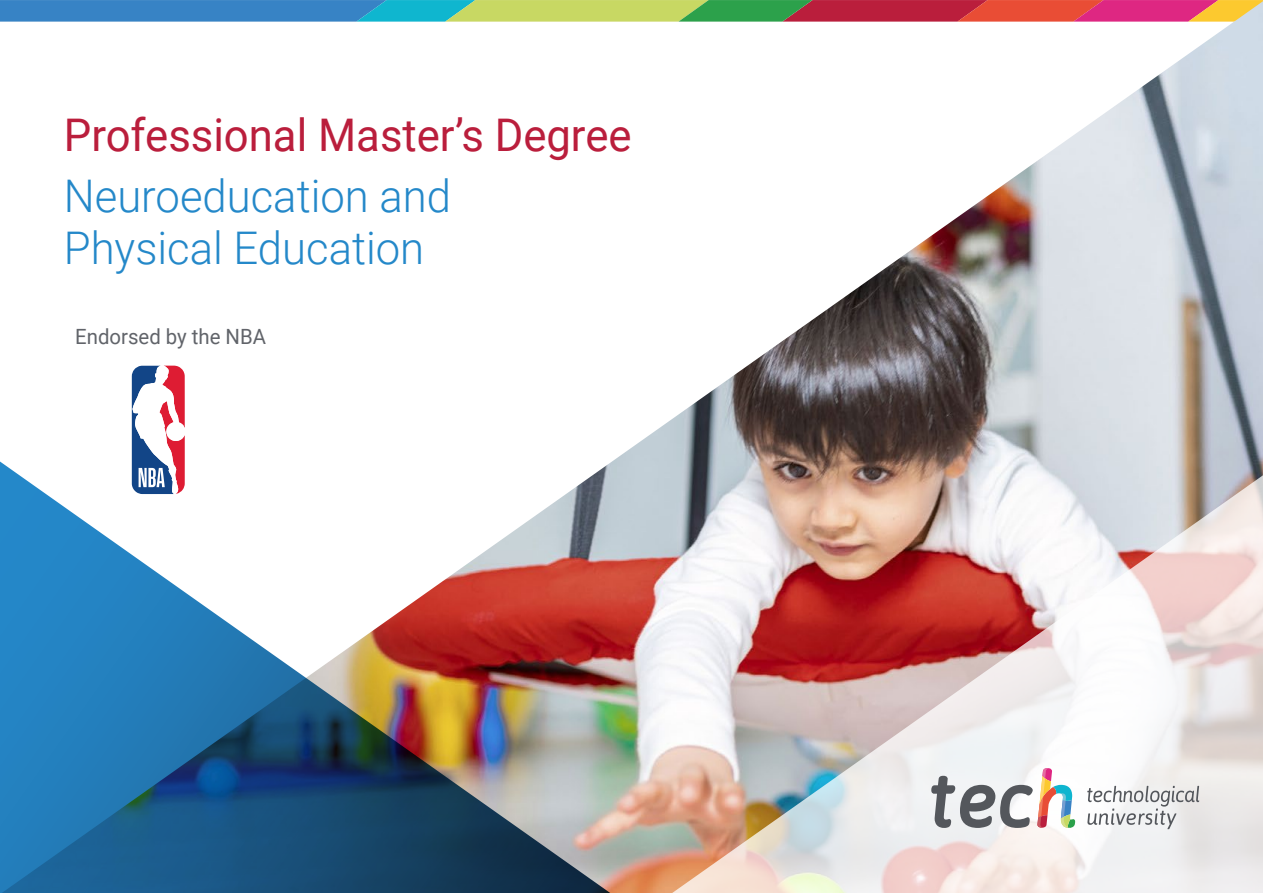
<style>
.page{position:relative;width:1263px;height:893px;background:#fff}
.page>*{position:absolute;margin:0;border:0;box-sizing:border-box;transform-origin:0 0}
.t1{font:300 45px/52.5px "Roboto";color:#2488c9}
.t2{font:45px "Roboto";color:#ba1e3c}
.t3{font:21px "Roboto";color:#61646a}
</style>
<div class="page">
<svg style="left:0;top:0;width:1263px;height:22px"></svg>
<img style="left:2px;top:1px;width:1261px;height:892px">
<img style="left:642px;top:454px;width:621px;height:439px">
<img style="left:0;top:446px;width:640px;height:447px">
<svg style="left:132px;top:366px;width:53px;height:128px"></svg>
<svg style="left:931px;top:768px;width:144px;height:60px"></svg>
<svg style="left:1087px;top:786px;width:112px;height:43px"></svg>
<p class="t2" style="left:64px;top:103px;width:569px">Professional Master’s Degree</p>
<p class="t1" style="left:64px;top:168px;width:389px">Neuroeducation and<br>Physical Education</p>
<p class="t3" style="left:75px;top:322px;width:192px">Endorsed by the NBA</p>
</div>
